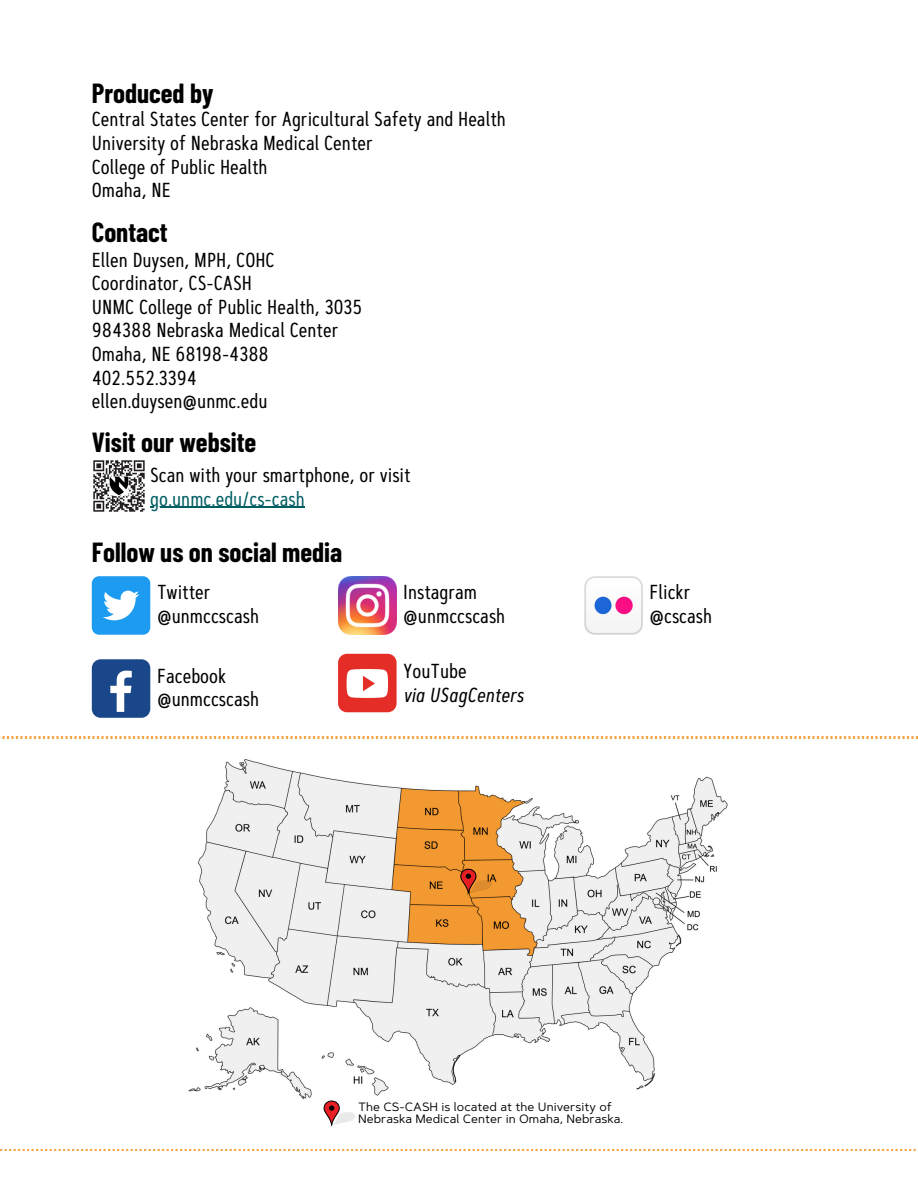
<style>
.page{position:relative;width:918px;height:1188px;background:#fff}
.page>*{position:absolute;margin:0;border:0;box-sizing:border-box;transform-origin:0 0}
.t1{font:700 27px "Barlow Condensed";color:#000}
.t2{font:20.25px "Artegra Sans Cn";color:#000}
.t3{font:20.25px "Artegra Sans Cn";color:#005e63}
.t4{font:20.25px "Artegra Sans Cn Regular It";color:#000}
.t5{font:12px/12.9px "Artegra Sans";color:#000}
</style>
<div class="page">
<div style="left:92px;top:659px;width:58px;height:59px;background:#1a4789;border-radius:9px"></div>
<svg style="left:110px;top:671px;width:22px;height:41px"></svg>
<div style="left:92px;top:576px;width:58px;height:59px;background:#1d9bf0;border-radius:7px"></div>
<svg style="left:103px;top:591px;width:36px;height:29px"></svg>
<img style="left:338px;top:576px;width:59px;height:59px">
<svg style="left:584px;top:576px;width:59px;height:59px"></svg>
<img style="left:593px;top:596px;width:19px;height:19px">
<img style="left:615px;top:596px;width:19px;height:19px">
<div style="left:338px;top:654px;width:59px;height:58px;background:#e52d27;border-radius:9px"></div>
<svg style="left:347px;top:669px;width:41px;height:29px"></svg>
<svg style="left:0;top:737px;width:918px;height:414px"></svg>
<img style="left:93px;top:460px;width:52px;height:52px">
<svg style="left:150px;top:507px;width:18px;height:1px"></svg>
<hr style="left:168px;top:507px;width:137px;height:1px;background:#005e63">
<p class="t1" style="left:92px;top:76px;width:123px">Produced by</p>
<p class="t2" style="left:92px;top:107px;width:416px">Central States Center for Agricultural Safety and Health</p>
<p class="t2" style="left:92px;top:130px;width:282px">University of Nebraska Medical Center</p>
<h1 class="t2" style="left:92px;top:154px;width:177px">College of Public Health</h1>
<p class="t2" style="left:92px;top:178px;width:81px">Omaha, NE</p>
<p class="t1" style="left:92px;top:215px;width:78px">Contact</p>
<p class="t2" style="left:92px;top:247px;width:184px">Ellen Duysen, MPH, COHC</p>
<p class="t2" style="left:92px;top:270px;width:162px">Coordinator, CS-CASH</p>
<p class="t2" style="left:92px;top:294px;width:272px">UNMC College of Public Health, 3035</p>
<p class="t2" style="left:92px;top:318px;width:248px">984388 Nebraska Medical Center</p>
<p class="t2" style="left:92px;top:341px;width:179px">Omaha, NE 68198-4388</p>
<h1 class="t2" style="left:92px;top:365px;width:107px">402.552.3394</h1>
<p class="t2" style="left:92px;top:389px;width:177px">ellen.duysen@unmc.edu</p>
<p class="t1" style="left:92px;top:425px;width:166px">Visit our website</p>
<p class="t2" style="left:150px;top:462px;width:262px">Scan with your smartphone, or visit</p>
<h1 class="t3" style="left:150px;top:486px;width:156px">go.unmc.edu/cs-cash</h1>
<p class="t1" style="left:92px;top:535px;width:252px">Follow us on social media</p>
<p class="t2" style="left:157px;top:580px;width:55px">Twitter</p>
<p class="t2" style="left:157px;top:603px;width:104px">@unmccscash</p>
<p class="t2" style="left:157px;top:663px;width:71px">Facebook</p>
<p class="t2" style="left:157px;top:686px;width:104px">@unmccscash</p>
<p class="t2" style="left:403px;top:580px;width:75px">Instagram</p>
<p class="t2" style="left:403px;top:603px;width:104px">@unmccscash</p>
<p class="t2" style="left:403px;top:659px;width:65px">YouTube</p>
<p class="t4" style="left:403px;top:682px;width:122px">via USagCenters</p>
<p class="t2" style="left:649px;top:580px;width:43px">Flickr</p>
<p class="t2" style="left:649px;top:603px;width:64px">@cscash</p>
<p class="t5" style="left:358px;top:1100px;width:267px">The CS-CASH is located at the University of<br>Nebraska Medical Center in Omaha, Nebraska.</p>
</div>
